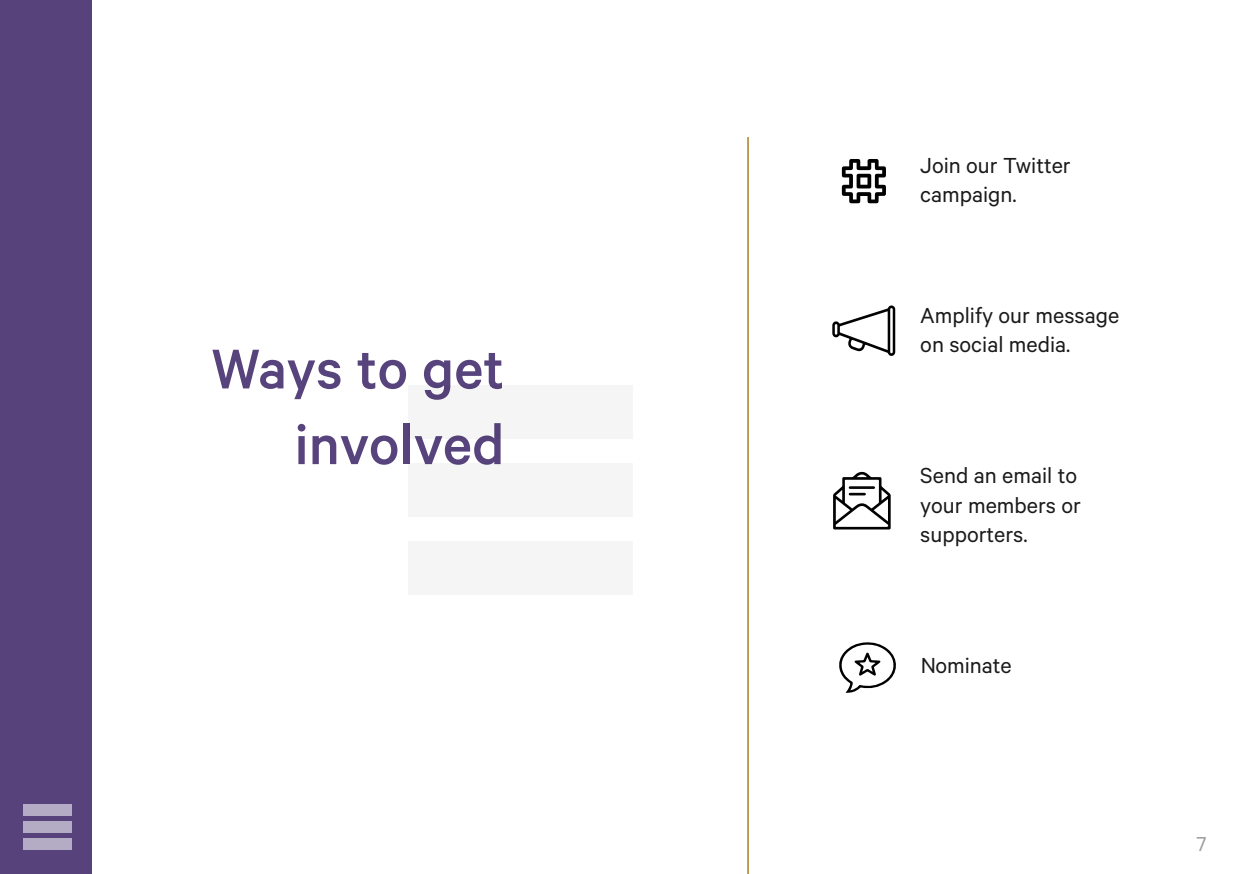
<style>
.page{position:relative;width:1241px;height:874px;background:#fff}
.page>*{position:absolute;margin:0;border:0;box-sizing:border-box;transform-origin:0 0}
.t1{font:500 63px/75.6px "Calibre";letter-spacing:-.005em;color:#58447d;text-align:right}
.t2{font:24.5px/29.4px "Calibre";color:#000}
.t3{font:22.75px "Calibre";color:#959595}
</style>
<div class="page">
<div style="left:408px;top:385px;width:225px;height:53px;background:#f5f5f5"></div>
<div style="left:408px;top:463px;width:225px;height:53px;background:#f5f5f5"></div>
<div style="left:408px;top:541px;width:225px;height:53px;background:#f5f5f5"></div>
<hr style="left:747px;top:137px;width:1px;height:736px;background:#b59245">
<svg style="left:839px;top:642px;width:57px;height:50px"></svg>
<svg style="left:841px;top:159px;width:45px;height:44px"></svg>
<svg style="left:833px;top:471px;width:57px;height:58px"></svg>
<svg style="left:832px;top:305px;width:63px;height:51px"></svg>
<div style="left:0;top:0;width:92px;height:873px;background:#58427c"></div>
<div style="left:23px;top:804px;width:49px;height:11px;background:#b4abc4"></div>
<div style="left:23px;top:821px;width:49px;height:11px;background:#b4abc4"></div>
<div style="left:23px;top:837px;width:49px;height:12px;background:#b4abc4"></div>
<h1 class="t1" style="left:211px;top:329px;width:294px">Ways to get involved</h1>
<p class="t2" style="left:920px;top:149px;width:152px">Join our Twitter campaign.</p>
<p class="t2" style="left:920px;top:299px;width:200px">Amplify our message on social media.</p>
<p class="t2" style="left:920px;top:460px;width:162px">Send an email to your members or supporters.</p>
<p class="t2" style="left:920px;top:649px;width:93px">Nominate</p>
<p class="t3" style="left:1196px;top:829px;width:12px">7</p>
</div>
